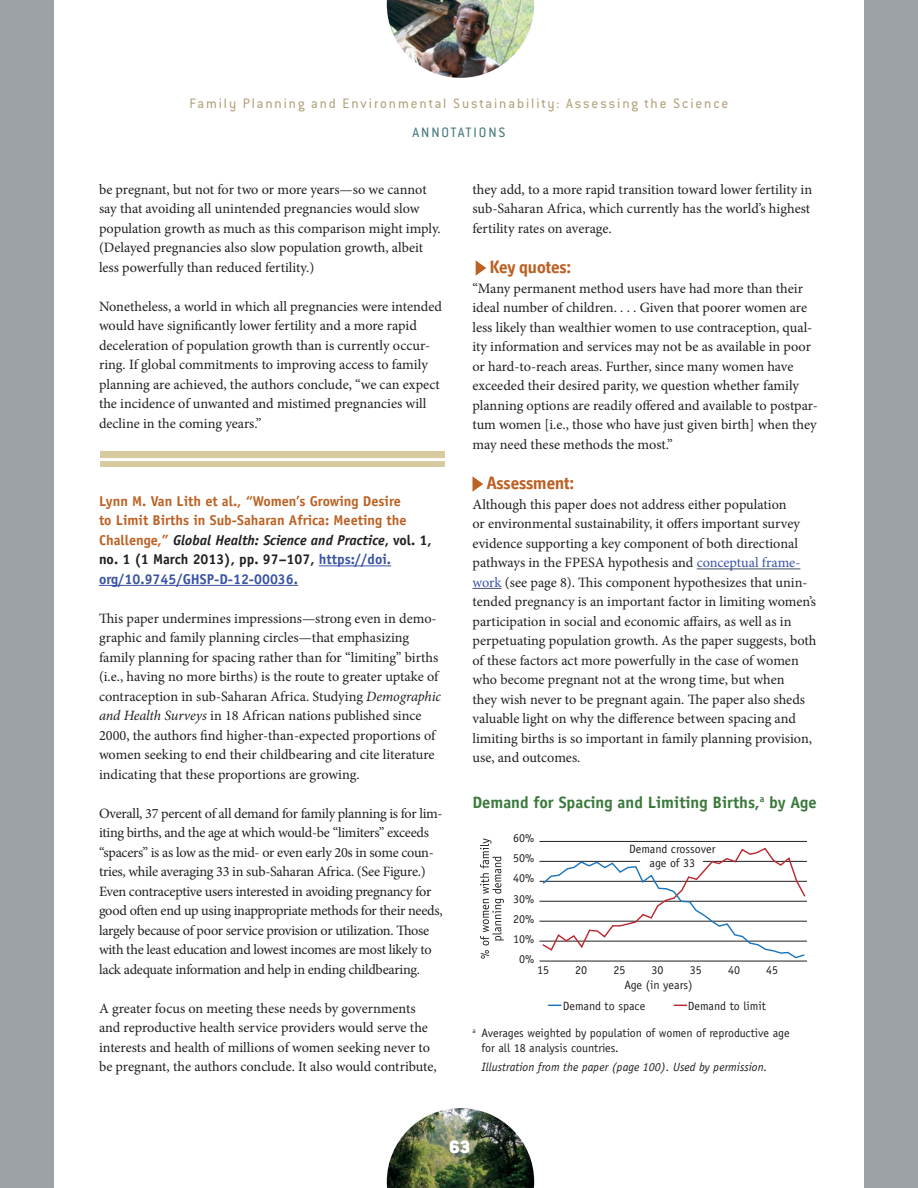
<style>
.page{position:relative;width:918px;height:1188px;background:#fff}
.page>*{position:absolute;margin:0;border:0;box-sizing:border-box;transform-origin:0 0}
.t1{font:900 19.5px "Conduit ITC Std";color:#fff}
.t2{font:700 18px "Officina Display ITC Std";color:#bc6124}
.t3{font:700 16.5px "Officina Sans";color:#39793a}
.t4{font:15px "Conduit ITC Std";letter-spacing:.13em;color:#b3a37c}
.t5{font:15px "Conduit ITC Std";letter-spacing:.13em;color:#46797b}
.t6{font:14.25px/19.5px "Minion Pro";letter-spacing:-.005em;color:#231f20}
.t7{font:700 14.25px/19.5px "Officina Sans";color:#bc6124}
.t8{font:12px/20.2px "Officina Sans";color:#231f20}
.t9{font:italic 12px "Officina Sans";color:#231f20}
.s1{font-style:italic;color:#231f20}
.s2{color:#231f20}
.s3{color:#3953a4}
.s4{font-style:italic}
</style>
<div class="page">
<div style="left:0;top:0;width:54px;height:1188px;background:#9da2a7"></div>
<div style="left:864px;top:0;width:54px;height:1188px;background:#9da2a7"></div>
<img style="left:387px;top:0;width:147px;height:78px">
<img style="left:387px;top:1108px;width:147px;height:80px">
<hr style="left:319px;top:566px;width:72px;height:1px;background:#3953a4">
<hr style="left:99px;top:585px;width:199px;height:1px;background:#3953a4">
<div style="left:100px;top:452px;width:344px;height:15px;background:#d6ca9e"></div>
<hr style="left:99px;top:458px;width:346px;height:3px;background:#fff">
<hr style="left:697px;top:569px;width:103px;height:1px;background:#435363">
<hr style="left:472px;top:588px;width:30px;height:1px;background:#435363">
<svg style="left:476px;top:260px;width:10px;height:16px"></svg>
<svg style="left:472px;top:476px;width:11px;height:16px"></svg>
<svg style="left:480px;top:838px;width:24px;height:121px"></svg>
<hr style="left:539px;top:841px;width:268px;height:1px;background:#231f20">
<hr style="left:539px;top:861px;width:268px;height:1px;background:#231f20">
<hr style="left:539px;top:881px;width:268px;height:1px;background:#231f20">
<hr style="left:539px;top:901px;width:268px;height:1px;background:#231f20">
<hr style="left:539px;top:921px;width:268px;height:1px;background:#231f20">
<hr style="left:539px;top:941px;width:268px;height:1px;background:#231f20">
<hr style="left:539px;top:961px;width:268px;height:1px;background:#231f20">
<svg style="left:674px;top:1005px;width:13px;height:1px"></svg>
<svg style="left:549px;top:1005px;width:12px;height:1px"></svg>
<svg style="left:541px;top:847px;width:266px;height:112px"></svg>
<p class="t4" style="left:190px;top:95px;width:540px">Family Planning and Environmental Sustainability: Assessing the Science</p>
<p class="t5" style="left:412px;top:123px;width:95px">ANNOTATIONS</p>
<p class="t6" style="left:99px;top:180px;width:343px">be pregnant, but not for two or more years—so we cannot say that avoiding all unintended pregnancies would slow population growth as much as this comparison might imply. (Delayed pregnancies also slow population growth, albeit less powerfully than reduced fertility.)</p>
<p class="t6" style="left:99px;top:297px;width:345px">Nonetheless, a world in which all pregnancies were intended would have significantly lower fertility and a more rapid deceleration of population growth than is currently occur&shy;ring. If global commitments to improving access to family planning are achieved, the authors conclude, “we can expect the incidence of unwanted and mistimed pregnancies will decline in the coming years.”</p>
<p class="t7" style="left:99px;top:491px;width:334px">Lynn M. Van Lith et al., “Women’s Growing Desire<br>to Limit Births in Sub-Saharan Africa: Meeting the Challenge,” <span class="s1">Global Health: Science and Practice</span><span class="s2">, vol. 1, no. 1 (1 March 2013), pp. 97–107,</span> <span class="s3">https://doi. org/10.9745/GHSP-D-12-00036.</span></p>
<p class="t6" style="left:99px;top:609px;width:343px">This paper undermines impressions—strong even in demo&shy;graphic and family planning circles—that emphasizing family planning for spacing rather than for “limiting” births (i.e., having no more births) is the route to greater uptake of contraception in sub-Saharan Africa. Studying <span class="s4">Demographic and Health Surveys</span> in 18 African nations published since 2000, the authors find higher-than-expected proportions of women seeking to end their childbearing and cite literature indicating that these proportions are growing.</p>
<p class="t6" style="left:99px;top:804px;width:345px">Overall, 37 percent of all demand for family planning is for lim&shy;iting births, and the age at which would-be “limiters” exceeds “spacers” is as low as the mid- or even early 20s in some coun&shy;tries, while averaging 33 in sub-Saharan Africa. (See Figure.)<br>Even contraceptive users interested in avoiding pregnancy for good often end up using inappropriate methods for their needs, largely because of poor service provision or utilization. Those with the least education and lowest incomes are most likely to lack adequate information and help in ending childbearing.</p>
<p class="t6" style="left:99px;top:999px;width:339px">A greater focus on meeting these needs by governments and reproductive health service providers would serve the interests and health of millions of women seeking never to be pregnant, the authors conclude. It also would contribute,</p>
<p class="t6" style="left:472px;top:180px;width:341px">they add, to a more rapid transition toward lower fertility in sub-Saharan Africa, which currently has the world’s highest fertility rates on average.</p>
<p class="t2" style="left:490px;top:257px;width:83px">Key quotes:</p>
<p class="t6" style="left:472px;top:279px;width:347px">“Many permanent method users have had more than their ideal number of children. . . . Given that poorer women are less likely than wealthier women to use contraception, qual&shy;ity information and services may not be as available in poor or hard-to-reach areas. Further, since many women have exceeded their desired parity, we question whether family planning options are readily offered and available to postpar&shy;tum women [i.e., those who have just given birth] when they may need these methods the most.”</p>
<p class="t2" style="left:487px;top:473px;width:89px">Assessment:</p>
<p class="t6" style="left:472px;top:495px;width:346px">Although this paper does not address either population<br>or environmental sustainability, it offers important survey evidence supporting a key component of both directional pathways in the FPESA hypothesis and <span class="s3">conceptual frame&shy;work</span> (see page 8). This component hypothesizes that unin&shy;tended pregnancy is an important factor in limiting women’s participation in social and economic affairs, as well as in perpetuating population growth. As the paper suggests, both of these factors act more powerfully in the case of women who become pregnant not at the wrong time, but when<br>they wish never to be pregnant again. The paper also sheds valuable light on why the difference between spacing and limiting births is so important in family planning provision, use, and outcomes.</p>
<p class="t3" style="left:472px;top:792px;width:346px">Demand for Spacing and Limiting Births,<sup>a</sup> by Age</p>
<p class="t8" style="left:513px;top:828px;width:23px;text-align:center">60%<br>50%<br>40%<br>30%<br>20%<br>10%<br>0%</p>
<p class="t8" style="left:629px;top:842px;width:88px;line-height:13.5px;text-align:center">Demand crossover age of 33</p>
<p class="t8" style="left:537px;top:960px;width:13px">15</p>
<p class="t8" style="left:575px;top:960px;width:13px">20</p>
<p class="t8" style="left:613px;top:960px;width:13px">25</p>
<p class="t8" style="left:652px;top:960px;width:13px">30</p>
<p class="t8" style="left:690px;top:960px;width:13px">35</p>
<p class="t8" style="left:728px;top:960px;width:13px">40</p>
<p class="t8" style="left:766px;top:960px;width:13px">45</p>
<p class="t8" style="left:563px;top:975px;width:131px;line-height:20.7px;text-indent:62px">Age (in years)<br>Demand to space</p>
<p class="t8" style="left:688px;top:996px;width:80px">Demand to limit</p>
<p class="t8" style="left:482px;top:1026px;width:310px;line-height:14.4px;text-indent:-9px"><sup>a</sup> Averages weighted by population of women of reproductive age for all 18 analysis countries.</p>
<p class="t9" style="left:482px;top:1060px;width:287px">Illustration from the paper (page 100). Used by permission.</p>
<h1 class="t1" style="left:449px;top:1136px;width:23px">63</h1>
</div>
